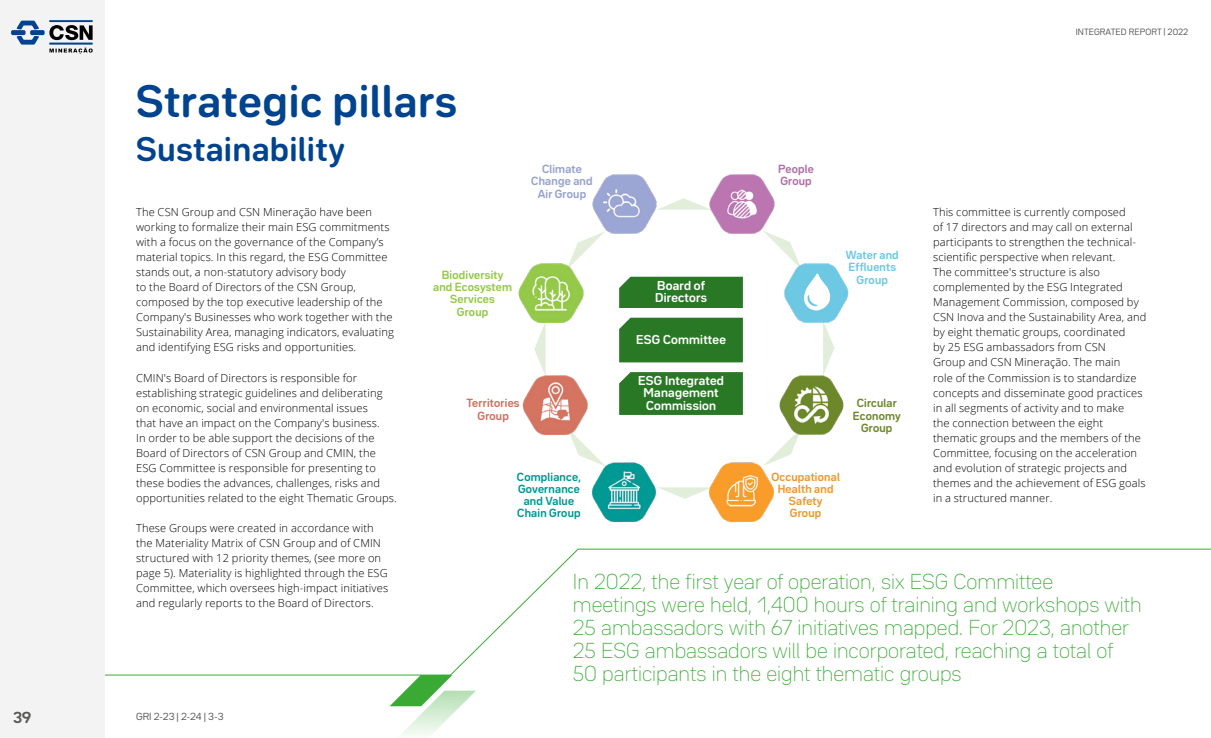
<style>
.page{position:relative;width:1211px;height:738px;background:#fff}
.page>*{position:absolute;margin:0;border:0;box-sizing:border-box;transform-origin:0 0}
.t1{font:700 40px "Bw Seido Round";letter-spacing:.03em;color:#01438f}
.t2{font:700 30px "Bw Seido Round";letter-spacing:.03em;color:#01438f}
.t3{font:100 19px/23px "Bw Seido Round";color:#3aaa35}
.t4{font:700 14px "Bw Seido Round";color:#575756}
.t5{font:700 11.3px/12.3px "Bw Seido Round";letter-spacing:.02em;color:#fff}
.TEXTO{font:300 11px/15px "Open Sans";letter-spacing:.01em;color:#000}
.t6{font:700 10.4px/12.3px "Bw Seido Round";letter-spacing:.02em;color:#009994}
.t7{font:700 10.4px/12.3px "Bw Seido Round";letter-spacing:.02em;color:#94c948;text-align:center}
.t8{font:700 10.4px/12.3px "Bw Seido Round";letter-spacing:.02em;color:#ee982f;text-align:center}
.t9{font:700 10.4px "Bw Seido Round";letter-spacing:.02em;color:#97a2cd}
.t10{font:700 10.4px/12.3px "Bw Seido Round";letter-spacing:.02em;color:#6dc8e4}
.t11{font:700 10.4px "Bw Seido Round";letter-spacing:.02em;color:#6d882b}
.t12{font:700 10.4px "Bw Seido Round";letter-spacing:.02em;color:#cd725f}
.t13{font:700 10.4px "Bw Seido Round";letter-spacing:.02em;color:#b171a8}
.TEXTO-2{font:9px "Bw Seido Round";color:#575756}
.t14{font:8px "Bw Seido Round";letter-spacing:.01em;color:#575756}
</style>
<div class="page">
<svg style="left:534px;top:198px;width:300px;height:300px"></svg>
<svg style="left:545px;top:209px;width:278px;height:278px"></svg>
<img style="left:783px;top:262px;width:66px;height:61px">
<img style="left:778px;top:374px;width:66px;height:61px">
<img style="left:708px;top:461px;width:67px;height:61px">
<img style="left:591px;top:461px;width:66px;height:61px">
<img style="left:522px;top:374px;width:66px;height:61px">
<img style="left:518px;top:262px;width:66px;height:61px">
<img style="left:708px;top:174px;width:67px;height:60px">
<img style="left:591px;top:174px;width:66px;height:60px">
<div style="left:619px;top:276px;width:124px;height:32px;background:#297825"></div>
<div style="left:619px;top:317px;width:124px;height:45px;background:#297825"></div>
<div style="left:619px;top:372px;width:124px;height:42px;background:#297825"></div>
<svg style="left:803px;top:273px;width:28px;height:36px"></svg>
<svg style="left:105px;top:548px;width:1105px;height:127px"></svg>
<svg style="left:361px;top:674px;width:115px;height:61px"></svg>
<div style="left:0;top:0;width:105px;height:737px;background:#f3f3f4"></div>
<svg style="left:11px;top:21px;width:82px;height:33px"></svg>
<div style="left:49px;top:43px;width:44px;height:1px;background:#fff;border:1px solid #01438f"></div>
<div style="left:49px;top:20px;width:44px;height:2px;background:#fff;border:1px solid #01438f"></div>
<p class="t1" style="left:136px;top:74px;width:322px">Strategic pillars</p>
<p class="t2" style="left:136px;top:128px;width:210px">Sustainability</p>
<p class="t9" style="left:542px;top:162px;width:41px">Climate</p>
<p class="t9" style="left:531px;top:174px;width:63px">Change and</p>
<p class="t9" style="left:537px;top:186px;width:50px">Air Group</p>
<p class="t13" style="left:778px;top:162px;width:37px">People</p>
<p class="t13" style="left:780px;top:174px;width:33px">Group</p>
<p class="t14" style="left:1075px;top:26px;width:114px">INTEGRATED REPORT | 2022</p>
<p class="TEXTO" style="left:136px;top:204px;width:259px">The CSN Group and CSN Mineração have been working to formalize their main ESG commitments with a focus on the governance of the Company’s material topics. In this regard, the ESG Committee stands out, a non-statutory advisory body<br>to the Board of Directors of the CSN Group, composed by the top executive leadership of the Company's Businesses who work together with the Sustainability Area, managing indicators, evaluating and identifying ESG risks and opportunities.</p>
<p class="TEXTO" style="left:136px;top:369px;width:262px">CMIN's Board of Directors is responsible for establishing strategic guidelines and deliberating on economic, social and environmental issues<br>that have an impact on the Company's business.<br>In order to be able support the decisions of the Board of Directors of CSN Group and CMIN, the ESG Committee is responsible for presenting to these bodies the advances, challenges, risks and opportunities related to the eight Thematic Groups.</p>
<p class="TEXTO" style="left:136px;top:519px;width:253px">These Groups were created in accordance with the Materiality Matrix of CSN Group and of CMIN structured with 12 priority themes, (see more on page 5). Materiality is highlighted through the ESG Committee, which oversees high-impact initiatives and regularly reports to the Board of Directors.</p>
<p class="t4" style="left:13px;top:707px;width:20px">39</p>
<p class="TEXTO-2" style="left:136px;top:710px;width:89px">GRI 2-23 | 2-24 | 3-3</p>
<p class="t7" style="left:433px;top:268px;width:80px">Biodiversity and Ecosystem<br>Services</p>
<p class="t7" style="left:457px;top:305px;width:33px">Group</p>
<p class="t5" style="left:655px;top:278px;width:53px">Board of<br>Directors</p>
<p class="t5" style="left:636px;top:333px;width:91px">ESG Committee</p>
<p class="t5" style="left:638px;top:374px;width:87px;text-align:center">ESG Integrated<br>Management</p>
<p class="t12" style="left:466px;top:396px;width:54px">Territories</p>
<p class="t5" style="left:646px;top:398px;width:72px">Commission</p>
<p class="t12" style="left:477px;top:408px;width:33px">Group</p>
<p class="t6" style="left:517px;top:470px;width:65px">Compliance,<br>Governance</p>
<p class="t6" style="left:524px;top:494px;width:52px">and Value</p>
<p class="t6" style="left:517px;top:506px;width:65px">Chain Group</p>
<p class="t10" style="left:845px;top:248px;width:54px">Water and<br>Effluents</p>
<p class="t10" style="left:856px;top:273px;width:33px">Group</p>
<p class="t11" style="left:856px;top:396px;width:42px">Circular</p>
<p class="t11" style="left:852px;top:408px;width:49px">Economy</p>
<p class="t11" style="left:861px;top:420px;width:33px">Group</p>
<p class="t8" style="left:771px;top:470px;width:70px">Occupational<br>Health and</p>
<p class="t8" style="left:789px;top:494px;width:35px">Safety</p>
<p class="t8" style="left:790px;top:506px;width:33px">Group</p>
<p class="TEXTO" style="left:933px;top:204px;width:215px">This committee is currently composed<br>of 17 directors and may call on external participants to strengthen the technical&shy;scientific perspective when relevant.<br>The committee's structure is also complemented by the ESG Integrated Management Commission, composed by CSN Inova and the Sustainability Area, and by eight thematic groups, coordinated<br>by 25 ESG ambassadors from CSN<br>Group and CSN Mineração. The main<br>role of the Commission is to standardize concepts and disseminate good practices in all segments of activity and to make<br>the connection between the eight thematic groups and the members of the Committee, focusing on the acceleration and evolution of strategic projects and themes and the achievement of ESG goals in a structured manner.</p>
<p class="t3" style="left:573px;top:569px;width:570px">In 2022, the first year of operation, six ESG Committee meetings were held, 1,400 hours of training and workshops with 25 ambassadors with 67 initiatives mapped. For 2023, another 25 ESG ambassadors will be incorporated, reaching a total of 50 participants in the eight thematic groups</p>
</div>
